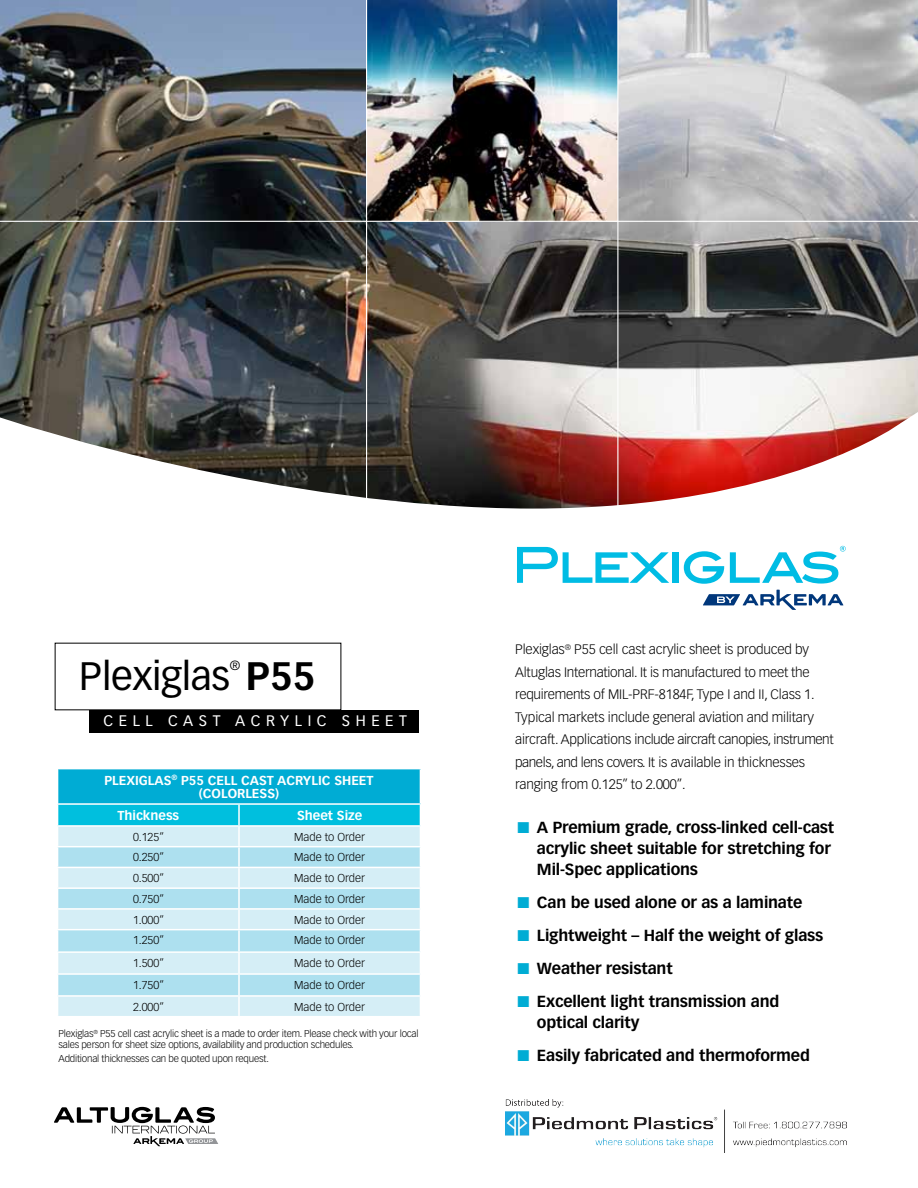
<style>
.page{position:relative;width:918px;height:1188px;background:#fff}
.page>*{position:absolute;margin:0;border:0;box-sizing:border-box;transform-origin:0 0}
.t1{font:39px "Vectora LH";letter-spacing:-.01em;color:#000}
.t2{font:700 15.75px/21px "Vectora LT Std";letter-spacing:-.01em;color:#000}
.t3{font:15px "Vectora LH";letter-spacing:.37em;color:#fff}
.t4{font:300 13.5px/22.5px "Vectora LT Std";letter-spacing:-.01em;color:#000}
.t5{font:13.05px "Vectora LH";color:#000}
.t6{font:700 12.75px "Vectora LT Std";color:#fff}
.t7{font:300 11.25px "Vectora LT Std";color:#000}
.t8{font:300 9.75px/11.2px "Vectora LT Std";letter-spacing:-.02em;color:#000}
.s1{font-weight:700}
.s2{color:#00acd4}
</style>
<div class="page">
<img style="left:0;top:0;width:918px;height:402px">
<img style="left:367px;top:0;width:250px;height:221px">
<hr style="left:0;top:221px;width:918px;height:1px;background:#fff">
<hr style="left:366px;top:0;width:1px;height:612px;background:#fff">
<hr style="left:617px;top:0;width:1px;height:535px;background:#fff">
<svg style="left:0;top:402px;width:918px;height:188px"></svg>
<div style="left:90px;top:710px;width:329px;height:22px;background:#000"></div>
<div style="left:58px;top:769px;width:362px;height:35px;background:#00acd4"></div>
<hr style="left:57px;top:803px;width:182px;height:2px;background:#fff">
<hr style="left:239px;top:803px;width:182px;height:2px;background:#fff">
<svg style="left:57px;top:804px;width:364px;height:212px;background:#b5e5f1"></svg>
<svg style="left:54px;top:1107px;width:164px;height:39px"></svg>
<svg style="left:703px;top:590px;width:141px;height:20px"></svg>
<svg style="left:517px;top:547px;width:152px;height:36px"></svg>
<div style="left:672px;top:552px;width:6px;height:31px;background:#00bce4"></div>
<svg style="left:684px;top:551px;width:40px;height:33px"></svg>
<svg style="left:730px;top:546px;width:116px;height:38px"></svg>
<img style="left:505px;top:1099px;width:342px;height:54px">
<h1 class="t1" style="left:79px;top:653px;width:238px">Plexiglas <span class="s1">P55</span></h1>
<p class="t5" style="left:230px;top:658px;width:12px">®</p>
<p class="t3" style="left:104px;top:712px;width:305px">CELL CAST ACRYLIC SHEET</p>
<p class="t6" style="left:104px;top:772px;width:52px">Plexiglas</p>
<p class="t6" style="left:171px;top:772px;width:53px"><sup>®</sup> P55 Cell</p>
<p class="t6" style="left:241px;top:772px;width:110px">Cast Acrylic Shee</p>
<p class="t6" style="left:367px;top:772px;width:9px">t</p>
<p class="t6" style="left:199px;top:786px;width:55px">(Colorless</p>
<p class="t6" style="left:275px;top:786px;width:6px">)</p>
<p class="t6" style="left:117px;top:808px;width:63px">Thickness</p>
<p class="t6" style="left:297px;top:808px;width:67px">Sheet Size</p>
<p class="t7" style="left:133px;top:830px;width:32px">0.125”</p>
<p class="t7" style="left:294px;top:830px;width:72px">Made to Order</p>
<p class="t7" style="left:133px;top:851px;width:32px">0.250”</p>
<p class="t7" style="left:294px;top:851px;width:72px">Made to Order</p>
<p class="t7" style="left:133px;top:872px;width:32px">0.500”</p>
<p class="t7" style="left:294px;top:872px;width:72px">Made to Order</p>
<p class="t7" style="left:133px;top:892px;width:32px">0.750”</p>
<p class="t7" style="left:294px;top:892px;width:72px">Made to Order</p>
<p class="t7" style="left:133px;top:913px;width:32px">1.000”</p>
<p class="t7" style="left:294px;top:913px;width:72px">Made to Order</p>
<p class="t7" style="left:133px;top:934px;width:32px">1.250”</p>
<p class="t7" style="left:294px;top:934px;width:72px">Made to Order</p>
<p class="t7" style="left:133px;top:956px;width:32px">1.500”</p>
<p class="t7" style="left:294px;top:956px;width:72px">Made to Order</p>
<p class="t7" style="left:133px;top:978px;width:32px">1.750”</p>
<p class="t7" style="left:294px;top:978px;width:72px">Made to Order</p>
<p class="t7" style="left:133px;top:1000px;width:32px">2.000”</p>
<p class="t7" style="left:294px;top:1000px;width:72px">Made to Order</p>
<p class="t8" style="left:59px;top:1028px;width:362px">Plexiglas<sup>®</sup> P55 cell cast acrylic sheet is a made to order item. Please check with your local sales person for sheet size options, availability and production schedules.</p>
<p class="t8" style="left:59px;top:1053px;width:212px">Additional thicknesses can be quoted upon request.</p>
<p class="t4" style="left:515px;top:638px;width:320px">Plexiglas<sup>®</sup> P55 cell cast acrylic sheet is produced by Altuglas International. It is manufactured to meet the requirements of MIL-PRF-8184F, Type I and II, Class 1.<br>Typical markets include general aviation and military aircraft. Applications include aircraft canopies, instrument panels, and lens covers. It is available in thicknesses ranging from 0.125” to 2.000”.</p>
<p class="t2" style="left:537px;top:817px;width:299px;text-indent:-19px"><span class="s2">■</span> A Premium grade, cross-linked cell-cast acrylic sheet suitable for stretching for<br>Mil-Spec applications</p>
<p class="t2" style="left:518px;top:892px;width:286px"><span class="s2">■</span> Can be used alone or as a laminate</p>
<p class="t2" style="left:518px;top:925px;width:307px"><span class="s2">■</span> Lightweight – Half the weight of glass</p>
<p class="t2" style="left:518px;top:958px;width:157px"><span class="s2">■</span> Weather resistant</p>
<p class="t2" style="left:537px;top:991px;width:244px;text-indent:-19px"><span class="s2">■</span> Excellent light transmission and optical clarity</p>
<p class="t2" style="left:518px;top:1045px;width:294px"><span class="s2">■</span> Easily fabricated and thermoformed</p>
</div>
